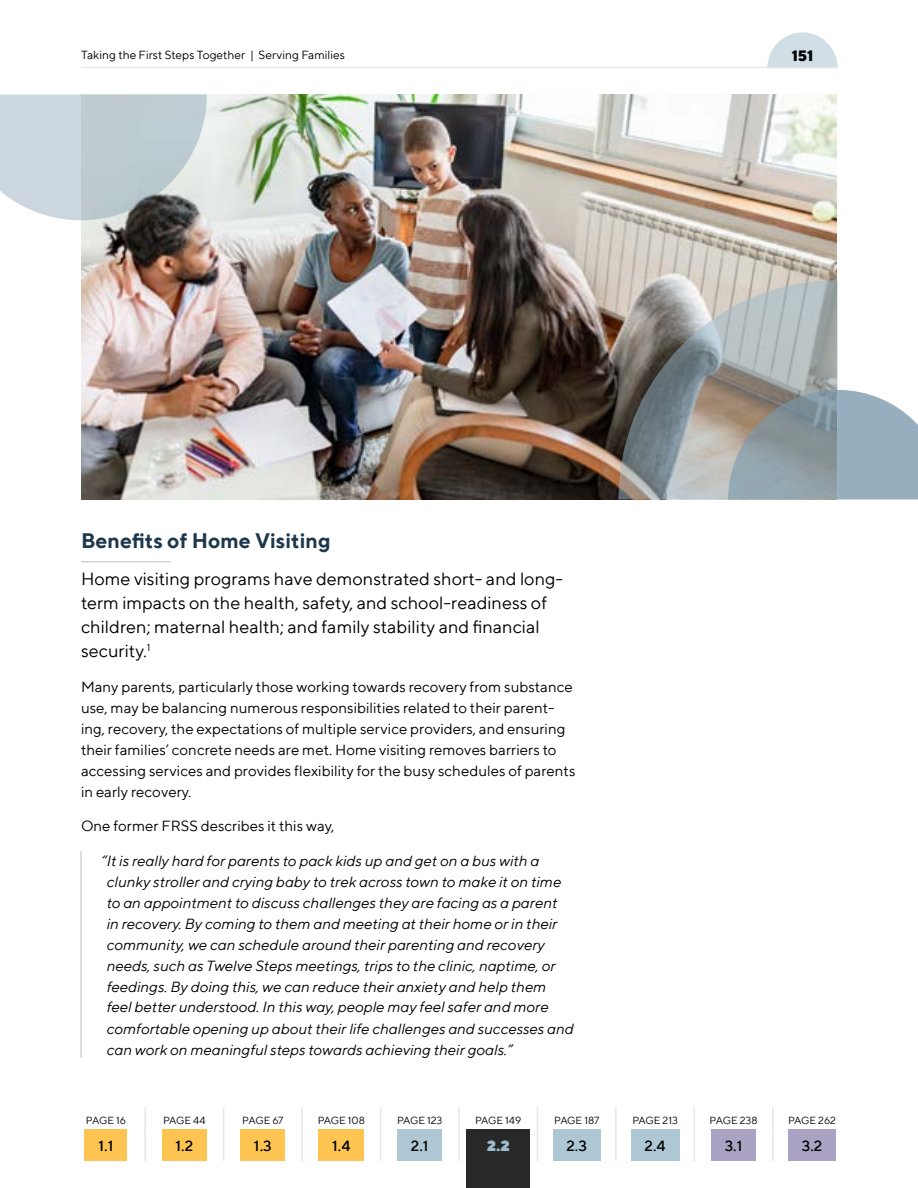
<style>
.page{position:relative;width:918px;height:1188px;background:#fff}
.page>*{position:absolute;margin:0;border:0;box-sizing:border-box;transform-origin:0 0}
.t1{font:700 21px "TT Norms";color:#1e384b}
.t2{font:18px/24px "TT Norms";color:#000}
.t3{font:italic 15px/21px "TT Norms";color:#000}
.t4{font:15px/21px "TT Norms";color:#000}
.t5{font:500 15px "TT Norms";color:#000}
.t6{font:800 15px "TT Norms";color:#000}
.t7{font:900 15px "TT Norms";color:#9cbccd}
.t8{font:12px "TT Norms";color:#000}
.t9{font:10.5px "TT Norms";color:#000}
</style>
<div class="page">
<hr style="left:81px;top:561px;width:90px;height:1px;background:#d1d3d4">
<hr style="left:80px;top:851px;width:2px;height:207px;background:#d1d3d4">
<img style="left:81px;top:94px;width:756px;height:406px">
<svg style="left:838px;top:390px;width:80px;height:110px;background:#a0b6c3"></svg>
<svg style="left:618px;top:280px;width:220px;height:220px;background:#999d9c"></svg>
<svg style="left:0;top:94px;width:207px;height:126px;background:#c0cbcf"></svg>
<svg style="left:767px;top:32px;width:71px;height:35px"></svg>
<hr style="left:81px;top:67px;width:757px;height:1px;background:#e6e7e8">
<hr style="left:144px;top:1107px;width:2px;height:24px;background:#e6e7e8">
<svg style="left:223px;top:1107px;width:1px;height:24px"></svg>
<hr style="left:301px;top:1107px;width:2px;height:24px;background:#e6e7e8">
<svg style="left:380px;top:1107px;width:1px;height:24px"></svg>
<hr style="left:458px;top:1107px;width:2px;height:24px;background:#e6e7e8">
<svg style="left:537px;top:1107px;width:1px;height:24px"></svg>
<hr style="left:615px;top:1107px;width:2px;height:24px;background:#e6e7e8">
<svg style="left:694px;top:1107px;width:1px;height:24px"></svg>
<hr style="left:144px;top:1131px;width:2px;height:30px;background:#e6e7e8">
<hr style="left:223px;top:1131px;width:1px;height:30px;background:#e6e7e8">
<hr style="left:301px;top:1131px;width:2px;height:30px;background:#e6e7e8">
<hr style="left:380px;top:1131px;width:1px;height:30px;background:#e6e7e8">
<hr style="left:458px;top:1131px;width:2px;height:30px;background:#e6e7e8">
<hr style="left:537px;top:1131px;width:1px;height:30px;background:#e6e7e8">
<hr style="left:615px;top:1131px;width:2px;height:30px;background:#e6e7e8">
<hr style="left:694px;top:1131px;width:1px;height:30px;background:#e6e7e8">
<hr style="left:772px;top:1107px;width:2px;height:24px;background:#e6e7e8">
<hr style="left:772px;top:1131px;width:2px;height:30px;background:#e6e7e8">
<div style="left:85px;top:1130px;width:42px;height:31px;background:#fec452"></div>
<div style="left:162px;top:1130px;width:45px;height:31px;background:#fec452"></div>
<div style="left:240px;top:1130px;width:45px;height:31px;background:#fec452"></div>
<div style="left:319px;top:1130px;width:45px;height:31px;background:#fec452"></div>
<div style="left:397px;top:1130px;width:45px;height:31px;background:#adc7d5"></div>
<div style="left:467px;top:1130px;width:63px;height:58px;background:#292829"></div>
<div style="left:553px;top:1130px;width:47px;height:31px;background:#adc7d5"></div>
<div style="left:631px;top:1130px;width:48px;height:31px;background:#adc7d5"></div>
<div style="left:711px;top:1130px;width:45px;height:31px;background:#aaa3c4"></div>
<div style="left:788px;top:1130px;width:48px;height:31px;background:#aaa3c4"></div>
<p class="t8" style="left:81px;top:47px;width:266px">Taking the First Steps Together | Serving Families</p>
<p class="t6" style="left:792px;top:46px;width:23px">151</p>
<h1 class="t1" style="left:81px;top:527px;width:251px">Benefits of Home Visiting</h1>
<p class="t2" style="left:81px;top:566px;width:484px">Home visiting programs have demonstrated short- and long&shy;term impacts on the health, safety, and school-readiness of children; maternal health; and family stability and financial security.<sup>1</sup></p>
<p class="t4" style="left:81px;top:675px;width:496px">Many parents, particularly those working towards recovery from substance use, may be balancing numerous responsibilities related to their parent&shy;ing, recovery, the expectations of multiple service providers, and ensuring their families’ concrete needs are met. Home visiting removes barriers to accessing services and provides flexibility for the busy schedules of parents in early recovery.</p>
<p class="t4" style="left:81px;top:815px;width:255px">One former FRSS describes it this way,</p>
<p class="t3" style="left:107px;top:849px;width:469px;text-indent:-5px">“It is really hard for parents to pack kids up and get on a bus with a clunky stroller and crying baby to trek across town to make it on time to an appointment to discuss challenges they are facing as a parent<br>in recovery. By coming to them and meeting at their home or in their community, we can schedule around their parenting and recovery needs, such as Twelve Steps meetings, trips to the clinic, naptime, or feedings. By doing this, we can reduce their anxiety and help them feel better understood. In this way, people may feel safer and more comfortable opening up about their life challenges and successes and can work on meaningful steps towards achieving their goals.”</p>
<p class="t9" style="left:86px;top:1114px;width:42px">PAGE 16</p>
<p class="t9" style="left:163px;top:1114px;width:44px">PAGE 44</p>
<p class="t9" style="left:242px;top:1114px;width:43px">PAGE 67</p>
<p class="t9" style="left:318px;top:1114px;width:49px">PAGE 108</p>
<p class="t9" style="left:397px;top:1114px;width:47px">PAGE 123</p>
<p class="t9" style="left:475px;top:1114px;width:48px">PAGE 149</p>
<p class="t9" style="left:554px;top:1114px;width:47px">PAGE 187</p>
<p class="t9" style="left:632px;top:1114px;width:47px">PAGE 213</p>
<p class="t9" style="left:710px;top:1114px;width:50px">PAGE 238</p>
<p class="t9" style="left:788px;top:1114px;width:49px">PAGE 262</p>
<p class="t5" style="left:98px;top:1136px;width:16px">1.1</p>
<p class="t5" style="left:176px;top:1136px;width:19px">1.2</p>
<p class="t5" style="left:254px;top:1136px;width:19px">1.3</p>
<p class="t5" style="left:332px;top:1136px;width:20px">1.4</p>
<p class="t5" style="left:411px;top:1136px;width:19px">2.1</p>
<p class="t7" style="left:487px;top:1136px;width:24px">2.2</p>
<p class="t5" style="left:566px;top:1136px;width:22px">2.3</p>
<p class="t5" style="left:645px;top:1136px;width:23px">2.4</p>
<p class="t5" style="left:725px;top:1136px;width:19px">3.1</p>
<p class="t5" style="left:802px;top:1136px;width:22px">3.2</p>
</div>
